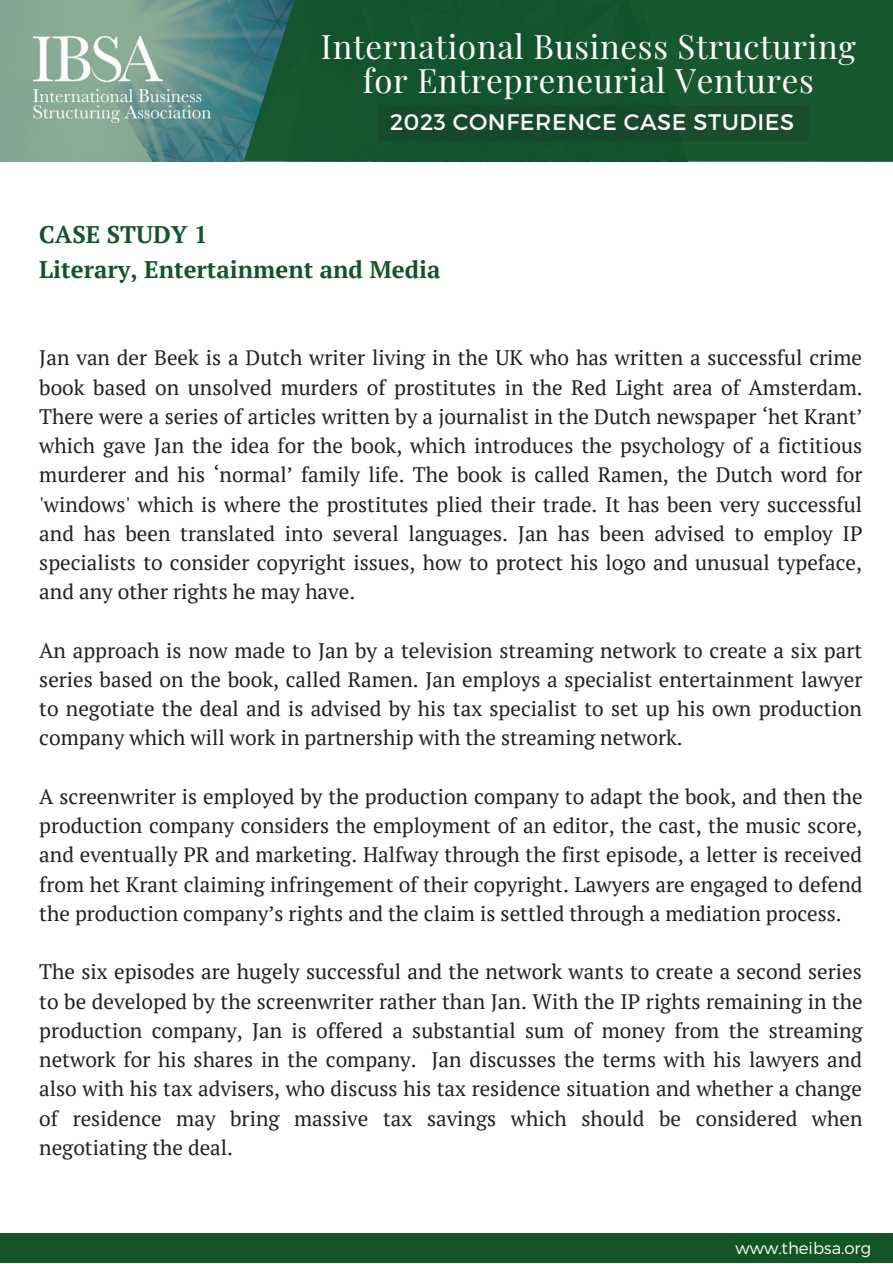
<style>
.page{position:relative;width:893px;height:1264px;background:#fff}
.page>*{position:absolute;margin:0;border:0;box-sizing:border-box;transform-origin:0 0}
.t1{font:33px/33.8px "Playfair Display";letter-spacing:.02em;color:#fff;text-align:center}
.t2{font:700 24px/34.8px "PT Serif";color:#125627}
.t3{font:22.5px "Montserrat";letter-spacing:.025em;color:#fff}
.t4{font:21px/29.2px "PT Serif";color:#222;text-align:justify}
.t5{font:300 16.5px "Montserrat";color:#fff}
</style>
<div class="page">
<svg style="left:0;top:0;width:892px;height:161px;background:#6e998d"></svg>
<img style="left:34px;top:37px;width:176px;height:85px">
<div style="left:244px;top:0;width:648px;height:160px;background:#135528"></div>
<div style="left:0;top:1233px;width:892px;height:29px;background:#125627"></div>
<div style="left:379px;top:105px;width:429px;height:36px;background:#154a2a"></div>
<h1 class="t1" style="left:321px;top:29px;width:536px">International Business Structuring for Entrepreneurial Ventures</h1>
<p class="t3" style="left:390px;top:108px;width:405px">2023 CONFERENCE CASE STUDIES</p>
<p class="t2" style="left:39px;top:216px;width:402px">CASE STUDY 1<br>Literary, Entertainment and Media</p>
<p class="t4" style="left:39px;top:343px;width:824px">Jan van der Beek is a Dutch writer living in the UK who has written a successful crime book based on unsolved murders of prostitutes in the Red Light area of Amsterdam.<br>There were a series of articles written by a journalist in the Dutch newspaper ‘het Krant’ which gave Jan the idea for the book, which introduces the psychology of a fictitious murderer and his ‘normal’ family life. The book is called Ramen, the Dutch word for 'windows' which is where the prostitutes plied their trade. It has been very successful and has been translated into several languages. Jan has been advised to employ IP specialists to consider copyright issues, how to protect his logo and unusual typeface, and any other rights he may have.</p>
<p class="t4" style="left:39px;top:635px;width:824px">An approach is now made to Jan by a television streaming network to create a six part series based on the book, called Ramen. Jan employs a specialist entertainment lawyer to negotiate the deal and is advised by his tax specialist to set up his own production company which will work in partnership with the streaming network.</p>
<p class="t4" style="left:39px;top:781px;width:824px">A screenwriter is employed by the production company to adapt the book, and then the production company considers the employment of an editor, the cast, the music score, and eventually PR and marketing. Halfway through the first episode, a letter is received from het Krant claiming infringement of their copyright. Lawyers are engaged to defend the production company’s rights and the claim is settled through a mediation process.</p>
<p class="t4" style="left:39px;top:956px;width:824px">The six episodes are hugely successful and the network wants to create a second series to be developed by the screenwriter rather than Jan. With the IP rights remaining in the production company, Jan is offered a substantial sum of money from the streaming network for his shares in the company. Jan discusses the terms with his lawyers and also with his tax advisers, who discuss his tax residence situation and whether a change of residence may bring massive tax savings which should be considered when negotiating the deal.</p>
<p class="t5" style="left:735px;top:1237px;width:137px">www.theibsa.org</p>
</div>
